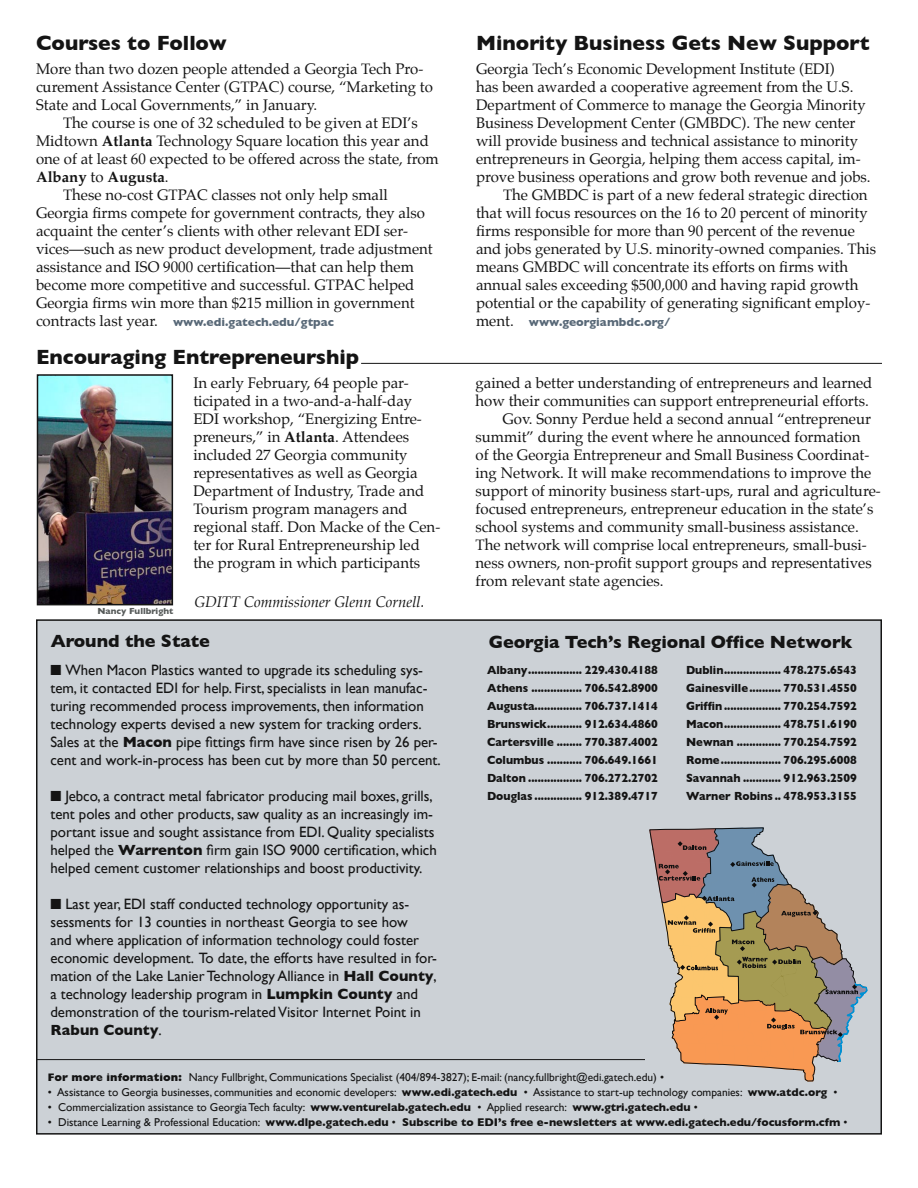
<style>
.page{position:relative;width:918px;height:1188px;background:#fff}
.page>*{position:absolute;margin:0;border:0;box-sizing:border-box;transform-origin:0 0}
.Headline{font:700 21px "Gill Sans";color:#141414}
.box_headline{font:700 18px "Gill Sans";color:#141414}
.Headline-2{font:700 18px "Gill Sans";color:#141414}
.Body_Text_2{font:15px/18px "Palatino";color:#141414}
.t1{font:15px/18px "Gill Sans";color:#141414}
.Body_text{font:15px/18px "Palatino";color:#141414}
.t2{font:italic 15px "Palatino";color:#141414}
.Body_text-2{font:700 12px "Gill Sans";color:#141414;scale:.94 1}
.Body_Text_2-2{font:700 12px "Gill Sans";color:#596978}
.t3{font:11.4px "Gill Sans";color:#141414}
.t4{font:700 11.4px "Gill Sans";color:#141414}
.photographer{font:700 9px "Gill Sans";color:#575b5a}
.s1{font-weight:700}
.s2{font-family:"Palatino";font-weight:400;font-size:15px;color:#141414}
.s3{font-weight:800;font-size:10.95px}
.s4{font-weight:400}
</style>
<div class="page">
<div style="left:37px;top:620px;width:844px;height:514px;background:#ccd1d6"></div>
<hr style="left:36px;top:1059px;width:609px;height:1px;background:#141414">
<svg style="left:650px;top:828px;width:217px;height:253px"></svg>
<hr style="left:361px;top:363px;width:521px;height:1px;background:#141414">
<img style="left:40px;top:377px;width:130px;height:225px">
<div style="left:37px;top:374px;width:136px;height:231px;border:2px solid #141414"></div>
<p class="Headline" style="left:36px;top:31px;width:192px">Courses to Follow</p>
<p class="Body_text" style="left:36px;top:61px;width:398px">More than two dozen people attended a Georgia Tech Pro&shy;curement Assistance Center (GTPAC) course, “Marketing to<br>State and Local Governments,” in January.</p>
<p class="Body_Text_2" style="left:36px;top:115px;width:404px;text-indent:27px">The course is one of 32 scheduled to be given at EDI’s Midtown <span class="s1">Atlanta</span> Technology Square location this year and one of at least 60 expected to be offered across the state, from <span class="s1">Albany</span> to <span class="s1">Augusta</span>.</p>
<p class="Body_Text_2" style="left:36px;top:187px;width:398px;text-indent:27px">These no-cost GTPAC classes not only help small Georgia firms compete for government contracts, they also acquaint the center’s clients with other relevant EDI ser&shy;vices—such as new product development, trade adjustment assistance and ISO 9000 certification—that can help them become more competitive and successful. GTPAC helped Georgia firms win more than $215 million in government</p>
<p class="Body_Text_2-2" style="left:36px;top:315px;width:299px"><span class="s2">contracts last year.</span> www.edi.gatech.edu/gtpac</p>
<p class="Headline" style="left:36px;top:345px;width:325px">Encouraging Entrepreneurship</p>
<p class="Body_text" style="left:193px;top:375px;width:249px">In early February, 64 people par&shy;ticipated in a two-and-a-half-day EDI workshop, “Energizing Entre&shy;preneurs,” in <span class="s1">Atlanta</span>. Attendees included 27 Georgia community representatives as well as Georgia Department of Industry, Trade and Tourism program managers and regional staff. Don Macke of the Cen&shy;ter for Rural Entrepreneurship led the program in which participants</p>
<p class="photographer" style="left:97px;top:605px;width:78px">Nancy Fullbright</p>
<p class="t2" style="left:194px;top:593px;width:232px">GDITT Commissioner Glenn Cornell.</p>
<p class="Headline" style="left:476px;top:31px;width:395px">Minority Business Gets New Support</p>
<p class="Body_text" style="left:476px;top:61px;width:396px">Georgia Tech’s Economic Development Institute (EDI)<br>has been awarded a cooperative agreement from the U.S.<br>Department of Commerce to manage the Georgia Minority Business Development Center (GMBDC). The new center will provide business and technical assistance to minority entrepreneurs in Georgia, helping them access capital, im&shy;prove business operations and grow both revenue and jobs.</p>
<p class="Body_Text_2" style="left:476px;top:187px;width:402px;text-indent:27px">The GMBDC is part of a new federal strategic direction that will focus resources on the 16 to 20 percent of minority firms responsible for more than 90 percent of the revenue and jobs generated by U.S. minority-owned companies. This means GMBDC will concentrate its efforts on firms with annual sales exceeding $500,000 and having rapid growth potential or the capability of generating significant employ-</p>
<p class="Body_Text_2-2" style="left:476px;top:315px;width:196px"><span class="s2">ment.</span> www.georgiambdc.org/</p>
<p class="Body_text" style="left:476px;top:375px;width:398px">gained a better understanding of entrepreneurs and learned how their communities can support entrepreneurial efforts.</p>
<p class="Body_Text_2" style="left:476px;top:411px;width:407px;text-indent:27px">Gov. Sonny Perdue held a second annual “entrepreneur summit” during the event where he announced formation<br>of the Georgia Entrepreneur and Small Business Coordinat&shy;ing Network. It will make recommendations to improve the support of minority business start-ups, rural and agriculture&shy;focused entrepreneurs, entrepreneur education in the state’s school systems and community small-business assistance.<br>The network will comprise local entrepreneurs, small-busi&shy;ness owners, non-profit support groups and representatives from relevant state agencies.</p>
<p class="Headline-2" style="left:51px;top:631px;width:161px">Around the State</p>
<p class="box_headline" style="left:489px;top:631px;width:365px">Georgia Tech’s Regional Office Network</p>
<p class="t1" style="left:50px;top:661px;width:392px;text-indent:15px">When Macon Plastics wanted to upgrade its scheduling sys&shy;tem, it contacted EDI for help. First, specialists in lean manufac&shy;turing recommended process improvements, then information technology experts devised a new system for tracking orders.<br>Sales at the <span class="s1">Macon</span> pipe fittings firm have since risen by 26 per&shy;cent and work-in-process has been cut by more than 50 percent.</p>
<p class="t1" style="left:50px;top:787px;width:388px;text-indent:15px">Jebco, a contract metal fabricator producing mail boxes, grills, tent poles and other products, saw quality as an increasingly im&shy;portant issue and sought assistance from EDI. Quality specialists helped the <span class="s1">Warrenton</span> firm gain ISO 9000 certification, which helped cement customer relationships and boost productivity.</p>
<p class="t1" style="left:50px;top:895px;width:388px;text-indent:15px">Last year, EDI staff conducted technology opportunity as&shy;sessments for 13 counties in northeast Georgia to see how<br>and where application of information technology could foster economic development. To date, the efforts have resulted in for&shy;mation of the Lake Lanier Technology Alliance in <span class="s1">Hall County</span>, a technology leadership program in <span class="s1">Lumpkin County</span> and demonstration of the tourism-related Visitor Internet Point in <span class="s1">Rabun County</span>.</p>
<p class="Body_text-2" style="left:487px;top:663px;width:183px">Albany................. 229.430.4188</p>
<p class="Body_text-2" style="left:487px;top:681px;width:183px">Athens ................ 706.542.8900</p>
<p class="Body_text-2" style="left:487px;top:699px;width:183px">Augusta............... 706.737.1414</p>
<p class="Body_text-2" style="left:487px;top:717px;width:183px">Brunswick........... 912.634.4860</p>
<p class="Body_text-2" style="left:487px;top:735px;width:183px">Cartersville ........ 770.387.4002</p>
<p class="Body_text-2" style="left:487px;top:753px;width:183px">Columbus ........... 706.649.1661</p>
<p class="Body_text-2" style="left:487px;top:771px;width:183px">Dalton ................. 706.272.2702</p>
<p class="Body_text-2" style="left:487px;top:789px;width:183px">Douglas ............... 912.389.4717</p>
<p class="Body_text-2" style="left:686px;top:663px;width:183px">Dublin.................. 478.275.6543</p>
<p class="Body_text-2" style="left:686px;top:681px;width:183px">Gainesville.......... 770.531.4550</p>
<p class="Body_text-2" style="left:686px;top:699px;width:183px">Griffin .................. 770.254.7592</p>
<p class="Body_text-2" style="left:686px;top:717px;width:183px">Macon.................. 478.751.6190</p>
<p class="Body_text-2" style="left:686px;top:735px;width:183px">Newnan .............. 770.254.7592</p>
<p class="Body_text-2" style="left:686px;top:753px;width:183px">Rome................... 706.295.6008</p>
<p class="Body_text-2" style="left:686px;top:771px;width:183px">Savannah ............ 912.963.2509</p>
<p class="Body_text-2" style="left:686px;top:789px;width:183px">Warner Robins .. 478.953.3155</p>
<p class="t3" style="left:48px;top:1071px;width:618px"><span class="s3">For more information:</span> Nancy Fullbright, Communications Specialist (404/894-3827); E-mail: (nancy.fullbright@edi.gatech.edu) •</p>
<p class="t3" style="left:48px;top:1086px;width:791px">• Assistance to Georgia businesses, communities and economic developers: <span class="s1">www.edi.gatech.edu</span> • Assistance to start-up technology companies: <span class="s1">www.atdc.org</span> •</p>
<p class="t3" style="left:48px;top:1101px;width:652px">• Commercialization assistance to Georgia Tech faculty: <span class="s1">www.venturelab.gatech.edu</span> • Applied research: <span class="s1">www.gtri.gatech.edu</span> •</p>
<p class="t4" style="left:48px;top:1116px;width:801px"><span class="s4">• Distance Learning &amp; Professional Education:</span> www.dlpe.gatech.edu <span class="s4">•</span> Subscribe to EDI’s free e-newsletters at www.edi.gatech.edu/focusform.cfm <span class="s4">•</span></p>
</div>
